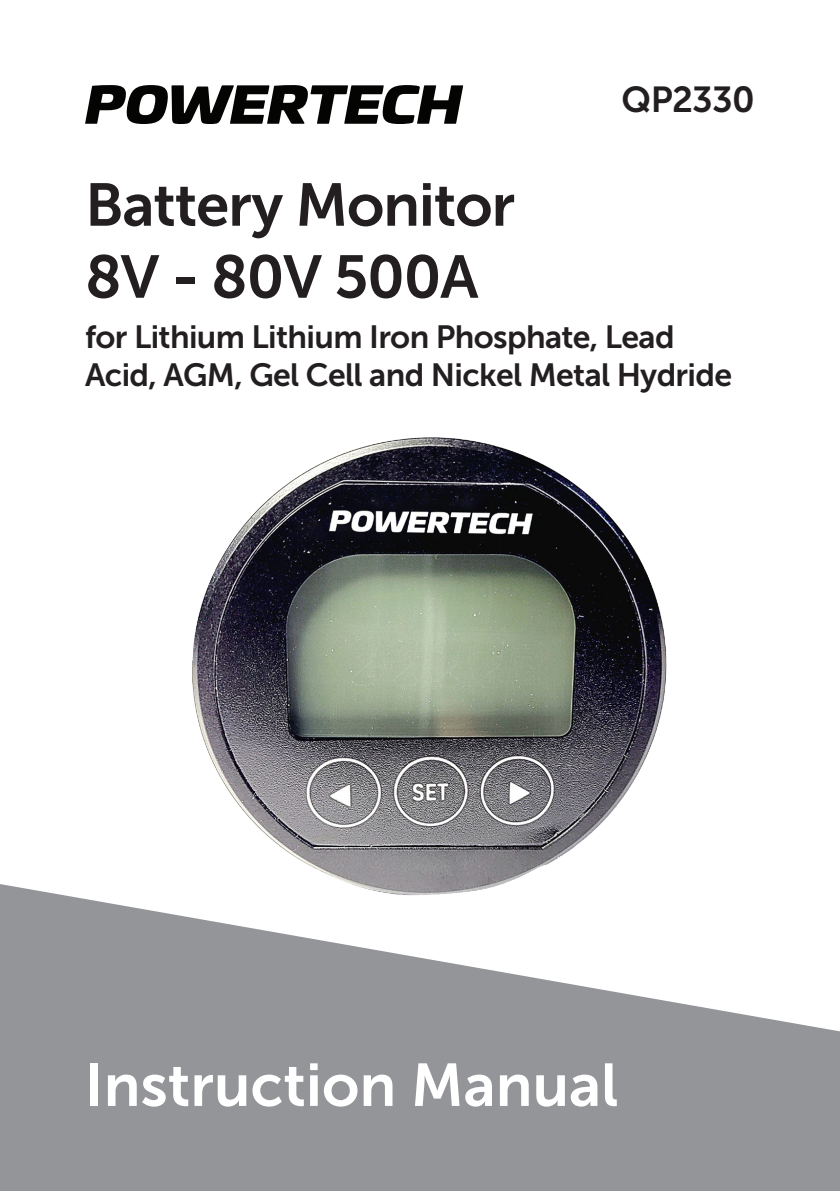
<style>
.page{position:relative;width:840px;height:1191px;background:#fff}
.page>*{position:absolute;margin:0;border:0;box-sizing:border-box;transform-origin:0 0}
.t1{font:60px "Museo Sans 700";letter-spacing:-.02em;color:#231f20}
.t2{font:60px "Museo Sans 700";color:#fff}
.t3{font:36px "Museo Sans 700";letter-spacing:-.02em;color:#231f20}
.t4{font:32px/38.4px "Museo Sans 700";letter-spacing:-.02em;color:#231f20}
</style>
<div class="page">
<img style="left:192px;top:437px;width:475px;height:447px">
<svg style="left:0;top:884px;width:839px;height:307px;fill:#939598"></svg>
<svg style="left:85px;top:85px;width:378px;height:39px"></svg>
<p class="t3" style="left:621px;top:80px;width:135px">QP2330</p>
<p class="t1" style="left:85px;top:172px;width:431px">Battery Monitor</p>
<p class="t1" style="left:85px;top:244px;width:394px">8V - 80V 500A</p>
<p class="t4" style="left:85px;top:317px;width:648px">for Lithium Lithium Iron Phosphate, Lead<br>Acid, AGM, Gel Cell and Nickel Metal Hydride</p>
<p class="t2" style="left:85px;top:1051px;width:534px">Instruction Manual</p>
</div>
